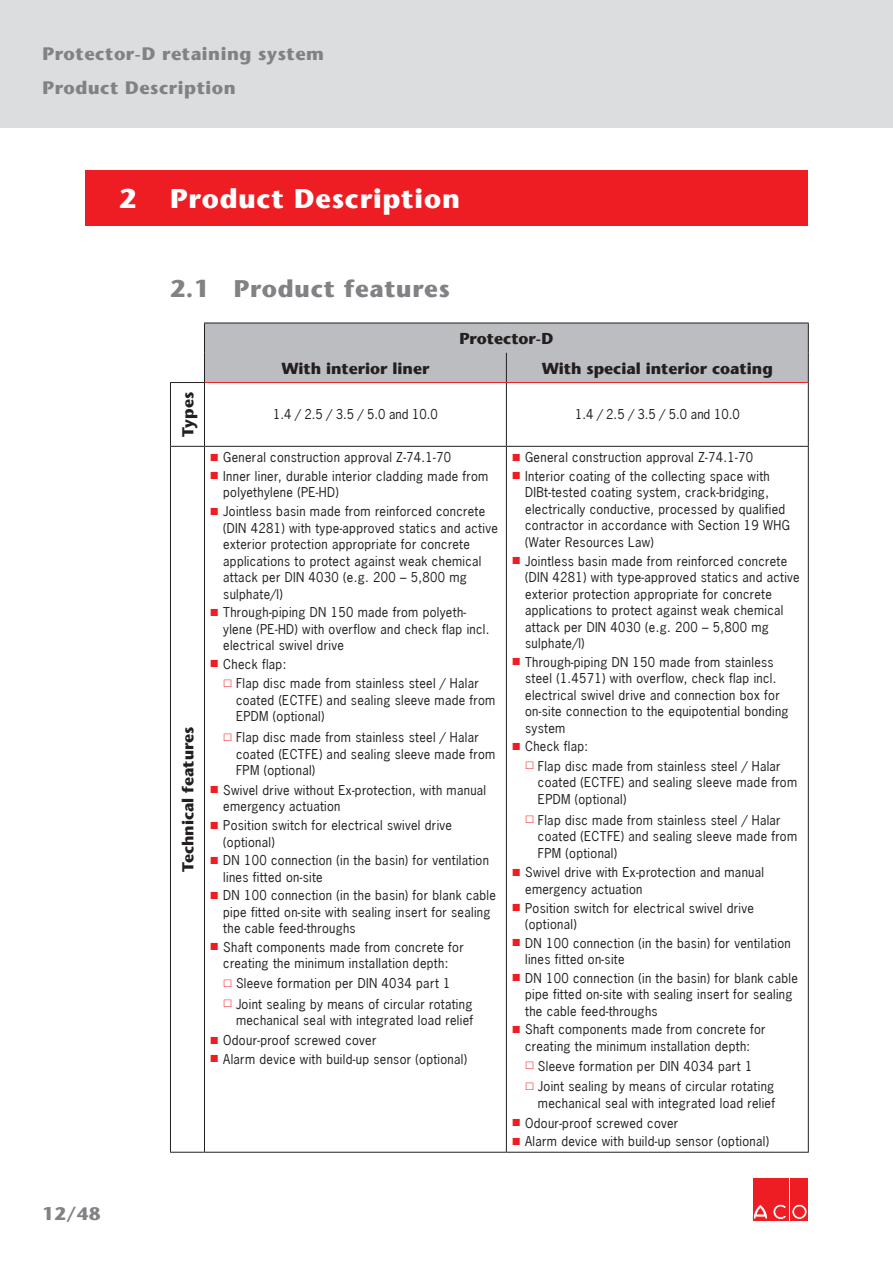
<style>
.page{position:relative;width:893px;height:1263px;background:#fff}
.page>*{position:absolute;margin:0;border:0;box-sizing:border-box;transform-origin:0 0}
.t1{font:700 27px "Stone Sans";letter-spacing:.03em;color:#fff}
.t2{font:700 24px "Stone Sans";letter-spacing:.03em;color:#808285}
.t3{font:700 18px "Stone Sans";letter-spacing:.03em;color:#808285}
.table_header-center{font:700 15.75px "Stone Sans";color:#231f20}
.table_basic-center{font:12.75px/16.5px "News Gothic";letter-spacing:.025em;color:#231f20}
.s1{color:#ee1d23}
</style>
<div class="page">
<div style="left:753px;top:1178px;width:16px;height:42px;background:#ee1d23"></div>
<div style="left:771px;top:1178px;width:18px;height:42px;background:#ee1d23"></div>
<svg style="left:753px;top:1204px;width:33px;height:15px"></svg>
<div style="left:790px;top:1178px;width:18px;height:42px;background:#ee1d23"></div>
<svg style="left:792px;top:1204px;width:15px;height:15px"></svg>
<div style="left:792px;top:1204px;width:15px;height:15px;border:1px solid #ee1d23;border-radius:50%"></div>
<div style="left:795px;top:1207px;width:9px;height:10px;background:#ee1d23;border-radius:50%"></div>
<div style="left:794px;top:1207px;width:10px;height:10px;border:1px solid #ee1d23;border-radius:50%"></div>
<div style="left:0;top:0;width:893px;height:128px;background:#dcdddf"></div>
<div style="left:85px;top:170px;width:723px;height:55px;background:#ee1d23"></div>
<div style="left:204px;top:323px;width:605px;height:59px;background:#bcbdc0"></div>
<hr style="left:170px;top:383px;width:1px;height:63px;background:#231f20">
<hr style="left:204px;top:383px;width:1px;height:63px;background:#231f20">
<hr style="left:506px;top:383px;width:1px;height:63px;background:#231f20">
<hr style="left:808px;top:382px;width:1px;height:64px;background:#231f20">
<hr style="left:170px;top:446px;width:34px;height:1px;background:#231f20">
<hr style="left:170px;top:447px;width:1px;height:705px;background:#231f20">
<hr style="left:204px;top:446px;width:302px;height:1px;background:#231f20">
<hr style="left:204px;top:447px;width:1px;height:705px;background:#231f20">
<hr style="left:506px;top:446px;width:303px;height:1px;background:#231f20">
<hr style="left:506px;top:447px;width:1px;height:705px;background:#231f20">
<hr style="left:808px;top:447px;width:1px;height:705px;background:#231f20">
<hr style="left:170px;top:1152px;width:34px;height:1px;background:#231f20">
<hr style="left:204px;top:1152px;width:302px;height:1px;background:#231f20">
<hr style="left:506px;top:1152px;width:303px;height:1px;background:#231f20">
<hr style="left:205px;top:382px;width:301px;height:1px;background:#ee1d23">
<hr style="left:506px;top:382px;width:302px;height:1px;background:#ee1d23">
<hr style="left:170px;top:382px;width:35px;height:1px;background:#231f20">
<h3 class="t3" style="left:43px;top:43px;width:283px">Protector-D retaining system</h3>
<h3 class="t3" style="left:43px;top:77px;width:195px">Product Description</h3>
<p class="t1" style="left:119px;top:182px;width:19px">2</p>
<p class="t1" style="left:170px;top:182px;width:291px">Product Description</p>
<p class="t2" style="left:170px;top:274px;width:281px">2.1 Product features</p>
<p class="table_header-center" style="left:459px;top:329px;width:96px">Protector-D</p>
<h3 class="t3" style="left:43px;top:1203px;width:59px">12/48</h3>
<p class="table_header-center" style="left:178px;top:437px;width:46px;rotate:-90deg">Types</p>
<p class="table_header-center" style="left:178px;top:872px;width:147px;rotate:-90deg">Technical features</p>
<p class="table_header-center" style="left:282px;top:359px;width:149px">With interior liner</p>
<p class="table_header-center" style="left:542px;top:359px;width:233px">With special interior coating</p>
<p class="table_basic-center" style="left:273px;top:406px;width:166px">1.4 / 2.5 / 3.5 / 5.0 and 10.0</p>
<p class="table_basic-center" style="left:575px;top:406px;width:166px">1.4 / 2.5 / 3.5 / 5.0 and 10.0</p>
<p class="table_basic-center" style="left:210px;top:449px;width:242px"><span class="s1">■</span> General construction approval Z-74.1-70</p>
<p class="table_basic-center" style="left:223px;top:468px;width:267px;text-indent:-13px"><span class="s1">■</span> Inner liner, durable interior cladding made from polyethylene (PE-HD)</p>
<p class="table_basic-center" style="left:223px;top:503px;width:276px;text-indent:-13px"><span class="s1">■</span> Jointless basin made from reinforced concrete (DIN 4281) with type-approved statics and active exterior protection appropriate for concrete applications to protect against weak chemical attack per DIN 4030 (e.g. 200 – 5,800 mg sulphate/l)</p>
<p class="table_basic-center" style="left:223px;top:604px;width:268px;text-indent:-13px"><span class="s1">■</span> Through-piping DN 150 made from polyeth&shy;ylene (PE-HD) with overflow and check flap incl. electrical swivel drive</p>
<p class="table_basic-center" style="left:210px;top:656px;width:77px"><span class="s1">■</span> Check flap:</p>
<p class="table_basic-center" style="left:236px;top:675px;width:261px">Flap disc made from stainless steel / Halar coated (ECTFE) and sealing sleeve made from<br>EPDM (optional)</p>
<p class="table_basic-center" style="left:236px;top:729px;width:261px">Flap disc made from stainless steel / Halar coated (ECTFE) and sealing sleeve made from<br>FPM (optional)</p>
<p class="table_basic-center" style="left:223px;top:782px;width:264px;text-indent:-13px"><span class="s1">■</span> Swivel drive without Ex-protection, with manual emergency actuation</p>
<p class="table_basic-center" style="left:223px;top:817px;width:230px;text-indent:-13px"><span class="s1">■</span> Position switch for electrical swivel drive (optional)</p>
<p class="table_basic-center" style="left:223px;top:852px;width:267px;text-indent:-13px"><span class="s1">■</span> DN 100 connection (in the basin) for ventilation lines fitted on-site</p>
<p class="table_basic-center" style="left:223px;top:887px;width:274px;text-indent:-13px"><span class="s1">■</span> DN 100 connection (in the basin) for blank cable pipe fitted on-site with sealing insert for sealing the cable feed-throughs</p>
<p class="table_basic-center" style="left:210px;top:939px;width:255px;text-align:center"><span class="s1">■</span> Shaft components made from concrete for creating the minimum installation depth:</p>
<p class="table_basic-center" style="left:236px;top:975px;width:216px">Sleeve formation per DIN 4034 part 1</p>
<p class="table_basic-center" style="left:236px;top:996px;width:239px">Joint sealing by means of circular rotating mechanical seal with integrated load relief</p>
<p class="table_basic-center" style="left:210px;top:1032px;width:168px"><span class="s1">■</span> Odour-proof screwed cover</p>
<p class="table_basic-center" style="left:210px;top:1050px;width:258px"><span class="s1">■</span> Alarm device with build-up sensor (optional)</p>
<p class="table_basic-center" style="left:512px;top:449px;width:242px"><span class="s1">■</span> General construction approval Z-74.1-70</p>
<p class="table_basic-center" style="left:525px;top:468px;width:266px;text-indent:-13px"><span class="s1">■</span> Interior coating of the collecting space with DIBt-tested coating system, crack-bridging, electrically conductive, processed by qualified contractor in accordance with Section 19 WHG (Water Resources Law)</p>
<p class="table_basic-center" style="left:525px;top:552px;width:276px;text-indent:-13px"><span class="s1">■</span> Jointless basin made from reinforced concrete (DIN 4281) with type-approved statics and active exterior protection appropriate for concrete applications to protect against weak chemical attack per DIN 4030 (e.g. 200 – 5,800 mg sulphate/l)</p>
<p class="table_basic-center" style="left:525px;top:653px;width:265px;text-indent:-13px"><span class="s1">■</span> Through-piping DN 150 made from stainless steel (1.4571) with overflow, check flap incl. electrical swivel drive and connection box for on-site connection to the equipotential bonding system</p>
<p class="table_basic-center" style="left:512px;top:738px;width:77px"><span class="s1">■</span> Check flap:</p>
<p class="table_basic-center" style="left:538px;top:758px;width:261px">Flap disc made from stainless steel / Halar coated (ECTFE) and sealing sleeve made from<br>EPDM (optional)</p>
<p class="table_basic-center" style="left:538px;top:811px;width:261px">Flap disc made from stainless steel / Halar coated (ECTFE) and sealing sleeve made from<br>FPM (optional)</p>
<p class="table_basic-center" style="left:525px;top:864px;width:240px;text-indent:-13px"><span class="s1">■</span> Swivel drive with Ex-protection and manual emergency actuation</p>
<p class="table_basic-center" style="left:525px;top:899px;width:230px;text-indent:-13px"><span class="s1">■</span> Position switch for electrical swivel drive (optional)</p>
<p class="table_basic-center" style="left:525px;top:934px;width:267px;text-indent:-13px"><span class="s1">■</span> DN 100 connection (in the basin) for ventilation lines fitted on-site</p>
<p class="table_basic-center" style="left:525px;top:970px;width:274px;text-indent:-13px"><span class="s1">■</span> DN 100 connection (in the basin) for blank cable pipe fitted on-site with sealing insert for sealing the cable feed-throughs</p>
<p class="table_basic-center" style="left:512px;top:1021px;width:255px;text-align:center"><span class="s1">■</span> Shaft components made from concrete for creating the minimum installation depth:</p>
<p class="table_basic-center" style="left:538px;top:1057px;width:216px">Sleeve formation per DIN 4034 part 1</p>
<p class="table_basic-center" style="left:538px;top:1078px;width:239px">Joint sealing by means of circular rotating mechanical seal with integrated load relief</p>
<p class="table_basic-center" style="left:512px;top:1114px;width:168px"><span class="s1">■</span> Odour-proof screwed cover</p>
<p class="table_basic-center" style="left:512px;top:1133px;width:258px"><span class="s1">■</span> Alarm device with build-up sensor (optional)</p>
</div>
